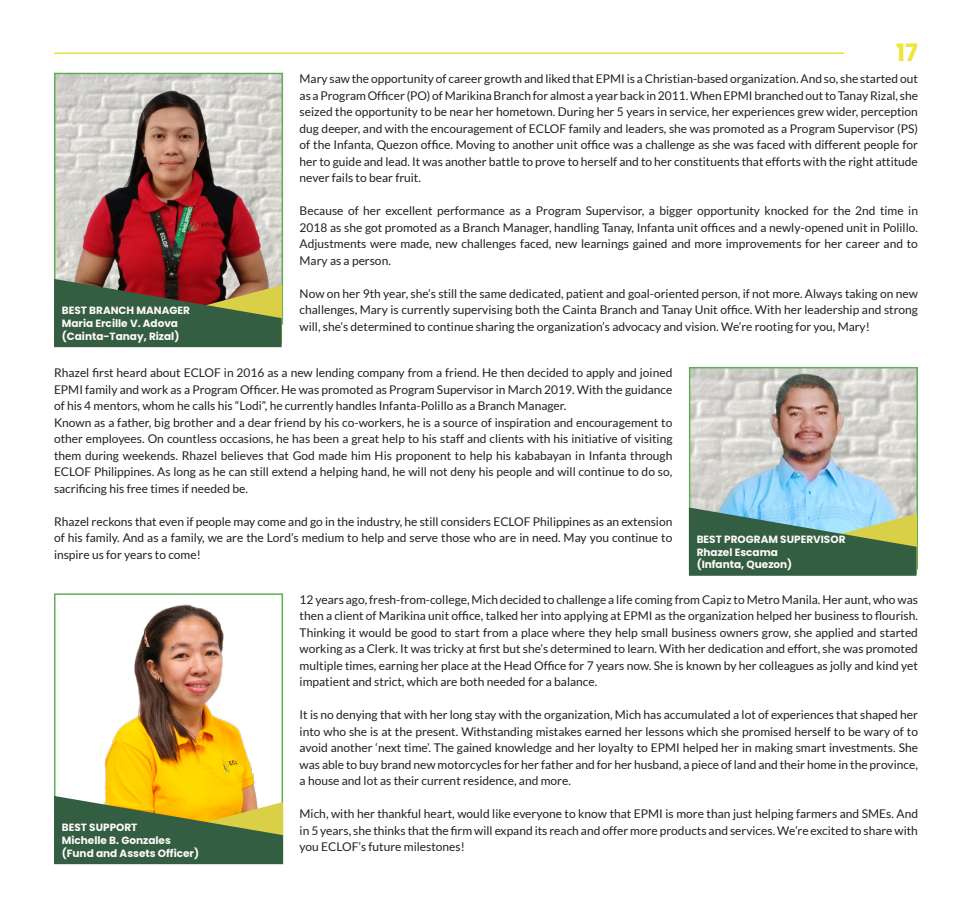
<style>
.page{position:relative;width:972px;height:918px;background:#fff}
.page>*{position:absolute;margin:0;border:0;box-sizing:border-box;transform-origin:0 0}
.t1{font:700 24px "Poppins";color:#eee538}
.t2{font:12px/16.5px "Lato";color:#231f20;text-align:justify}
.t3{font:700 10.5px "Poppins";color:#fefaf8}
</style>
<div class="page">
<img style="left:57px;top:76px;width:223px;height:203px">
<div style="left:54px;top:73px;width:229px;height:252px;border:2px solid #5fae56"></div>
<img style="left:692px;top:370px;width:223px;height:138px">
<div style="left:689px;top:367px;width:229px;height:202px;border:2px solid #5fae56"></div>
<img style="left:104px;top:604px;width:152px;height:192px">
<div style="left:54px;top:593px;width:229px;height:271px;border:2px solid #5fae56"></div>
<svg style="left:54px;top:279px;width:229px;height:68px;background:#535f3f"></svg>
<svg style="left:689px;top:508px;width:229px;height:68px;background:#578066"></svg>
<svg style="left:54px;top:796px;width:230px;height:68px;background:#6a7d3d"></svg>
<hr style="left:54px;top:53px;width:790px;height:1px;background:#e6e13e">
<p class="t1" style="left:896px;top:39px;width:23px">17</p>
<p class="t2" style="left:300px;top:70px;width:620px">Mary saw the opportunity of career growth and liked that EPMI is a Christian-based organization. And so, she started out as a Program Officer (PO) of Marikina Branch for almost a year back in 2011. When EPMI branched out to Tanay Rizal, she seized the opportunity to be near her hometown. During her 5 years in service, her experiences grew wider, perception dug deeper, and with the encouragement of ECLOF family and leaders, she was promoted as a Program Supervisor (PS) of the Infanta, Quezon office. Moving to another unit office was a challenge as she was faced with different people for her to guide and lead. It was another battle to prove to herself and to her constituents that efforts with the right attitude never fails to bear fruit.</p>
<p class="t2" style="left:300px;top:202px;width:620px">Because of her excellent performance as a Program Supervisor, a bigger opportunity knocked for the 2nd time in 2018 as she got promoted as a Branch Manager, handling Tanay, Infanta unit offices and a newly-opened unit in Polillo.<br>Adjustments were made, new challenges faced, new learnings gained and more improvements for her career and to Mary as a person.</p>
<p class="t2" style="left:300px;top:285px;width:620px">Now on her 9th year, she’s still the same dedicated, patient and goal-oriented person, if not more. Always taking on new challenges, Mary is currently supervising both the Cainta Branch and Tanay Unit office. With her leadership and strong will, she’s determined to continue sharing the organization’s advocacy and vision. We’re rooting for you, Mary!</p>
<p class="t2" style="left:54px;top:365px;width:620px">Rhazel first heard about ECLOF in 2016 as a new lending company from a friend. He then decided to apply and joined EPMI family and work as a Program Officer. He was promoted as Program Supervisor in March 2019. With the guidance of his 4 mentors, whom he calls his “Lodi”, he currently handles Infanta-Polillo as a Branch Manager.</p>
<p class="t2" style="left:54px;top:414px;width:620px">Known as a father, big brother and a dear friend by his co-workers, he is a source of inspiration and encouragement to other employees. On countless occasions, he has been a great help to his staff and clients with his initiative of visiting them during weekends. Rhazel believes that God made him His proponent to help his kababayan in Infanta through ECLOF Philippines. As long as he can still extend a helping hand, he will not deny his people and will continue to do so, sacrificing his free times if needed be.</p>
<p class="t2" style="left:54px;top:513px;width:620px">Rhazel reckons that even if people may come and go in the industry, he still considers ECLOF Philippines as an extension of his family. And as a family, we are the Lord’s medium to help and serve those who are in need. May you continue to inspire us for years to come!</p>
<p class="t2" style="left:300px;top:591px;width:620px">12 years ago, fresh-from-college, Mich decided to challenge a life coming from Capiz to Metro Manila. Her aunt, who was then a client of Marikina unit office, talked her into applying at EPMI as the organization helped her business to flourish.<br>Thinking it would be good to start from a place where they help small business owners grow, she applied and started working as a Clerk. It was tricky at first but she’s determined to learn. With her dedication and effort, she was promoted multiple times, earning her place at the Head Office for 7 years now. She is known by her colleagues as jolly and kind yet impatient and strict, which are both needed for a balance.</p>
<p class="t2" style="left:300px;top:707px;width:620px">It is no denying that with her long stay with the organization, Mich has accumulated a lot of experiences that shaped her into who she is at the present. Withstanding mistakes earned her lessons which she promised herself to be wary of to avoid another ‘next time’. The gained knowledge and her loyalty to EPMI helped her in making smart investments. She was able to buy brand new motorcycles for her father and for her husband, a piece of land and their home in the province, a house and lot as their current residence, and more.</p>
<p class="t2" style="left:300px;top:806px;width:620px">Mich, with her thankful heart, would like everyone to know that EPMI is more than just helping farmers and SMEs. And in 5 years, she thinks that the firm will expand its reach and offer more products and services. We’re excited to share with you ECLOF’s future milestones!</p>
<p class="t3" style="left:62px;top:305px;width:130px">BEST BRANCH MANAGER</p>
<p class="t3" style="left:62px;top:317px;width:118px">Maria Ercille V. Adova</p>
<p class="t3" style="left:62px;top:330px;width:119px">(Cainta-Tanay, Rizal)</p>
<p class="t3" style="left:697px;top:533px;width:150px">BEST PROGRAM SUPERVISOR</p>
<p class="t3" style="left:697px;top:546px;width:83px">Rhazel Escama</p>
<p class="t3" style="left:697px;top:558px;width:97px">(Infanta, Quezon)</p>
<p class="t3" style="left:62px;top:822px;width:77px">BEST SUPPORT</p>
<p class="t3" style="left:62px;top:834px;width:111px">Michelle B. Gonzales</p>
<p class="t3" style="left:62px;top:847px;width:139px">(Fund and Assets Officer)</p>
</div>
